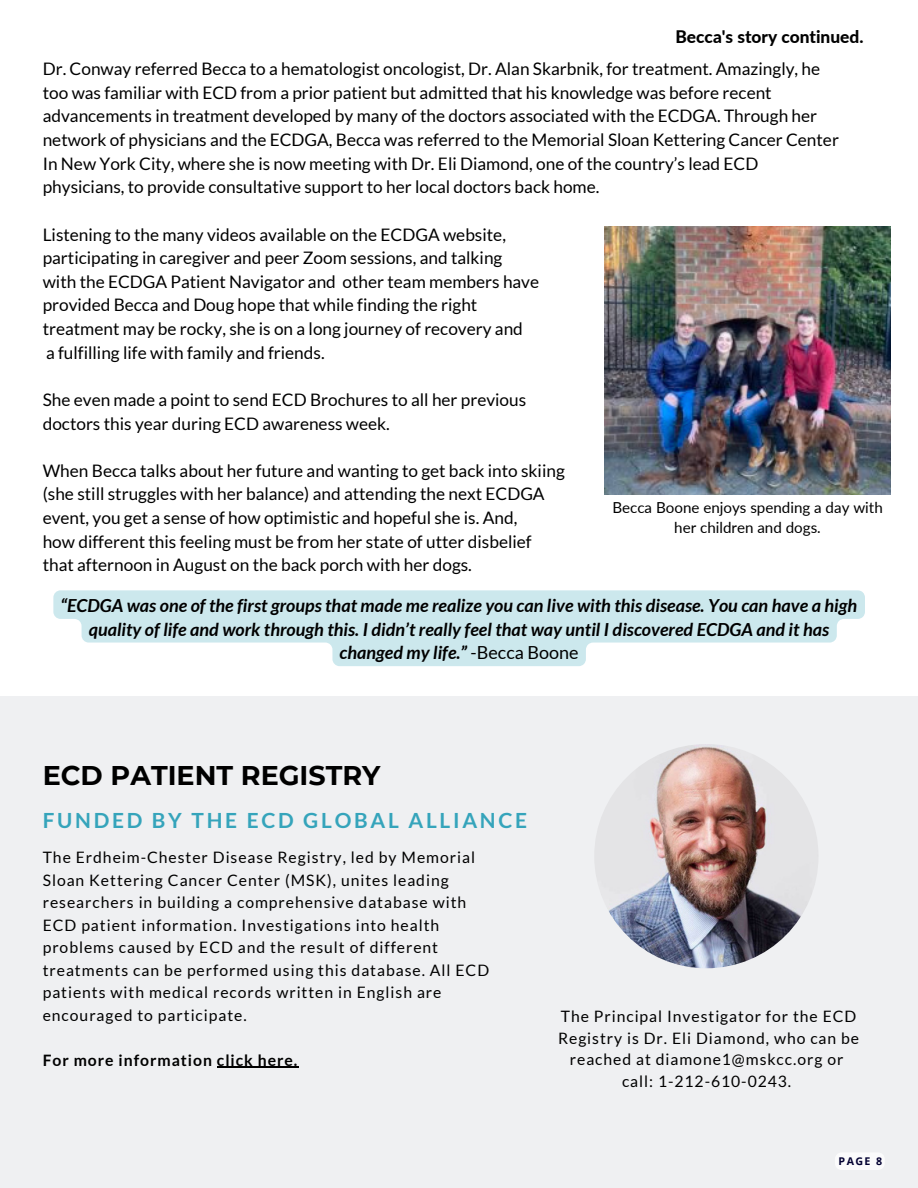
<style>
.page{position:relative;width:918px;height:1188px;background:#fff}
.page>*{position:absolute;margin:0;border:0;box-sizing:border-box;transform-origin:0 0}
.t1{font:700 27px "Montserrat";color:#000}
.t2{font:700 21px "Lato";letter-spacing:.13em;color:#35a4bb}
.t3{font:italic 700 18px/23.7px "Lato";color:#000;text-align:center}
.t4{font:17.25px/23.7px "Lato";color:#000}
.t5{font:800 17.25px "Lato";color:#000}
.t6{font:15.75px/22.5px "Lato";letter-spacing:.06em;color:#000}
.t7{font:700 15.75px "Lato";letter-spacing:.06em;color:#000}
.t8{font:15.15px/20.7px "Lato";color:#000;text-align:center}
.t9{font:700 10.65px "Open Sans";color:#030132}
.s1{font-weight:400;font-style:normal}
</style>
<div class="page">
<img style="left:604px;top:227px;width:287px;height:268px">
<div style="left:0;top:697px;width:918px;height:491px;background:#eff0f2"></div>
<hr style="left:217px;top:1067px;width:81px;height:1px;background:#000">
<img style="left:594px;top:744px;width:225px;height:224px;border-radius:50%">
<svg style="left:835px;top:1153px;width:49px;height:17px"></svg>
<svg style="left:53px;top:590px;width:812px;height:76px;fill:#cce8ed"></svg>
<p class="t5" style="left:675px;top:26px;width:190px">Becca's story continued.</p>
<p class="t4" style="left:43px;top:57px;width:798px">Dr. Conway referred Becca to a hematologist oncologist, Dr. Alan Skarbnik, for treatment. Amazingly, he too was familiar with ECD from a prior patient but admitted that his knowledge was before recent advancements in treatment developed by many of the doctors associated with the ECDGA. Through her network of physicians and the ECDGA, Becca was referred to the Memorial Sloan Kettering Cancer Center In New York City, where she is now meeting with Dr. Eli Diamond, one of the country’s lead ECD physicians, to provide consultative support to her local doctors back home.</p>
<p class="t4" style="left:43px;top:222px;width:498px">Listening to the many videos available on the ECDGA website, participating in caregiver and peer Zoom sessions, and talking with the ECDGA Patient Navigator and other team members have provided Becca and Doug hope that while finding the right treatment may be rocky, she is on a long journey of recovery and<br>a fulfilling life with family and friends.</p>
<p class="t4" style="left:43px;top:387px;width:485px">She even made a point to send ECD Brochures to all her previous doctors this year during ECD awareness week.</p>
<p class="t4" style="left:43px;top:458px;width:524px">When Becca talks about her future and wanting to get back into skiing (she still struggles with her balance) and attending the next ECDGA event, you get a sense of how optimistic and hopeful she is. And,<br>how different this feeling must be from her state of utter disbelief that afternoon in August on the back porch with her dogs.</p>
<p class="t8" style="left:612px;top:496px;width:272px">Becca Boone enjoys spending a day with her children and dogs.</p>
<p class="t3" style="left:61px;top:593px;width:798px">“ECDGA was one of the first groups that made me realize you can live with this disease. You can have a high quality of life and work through this. I didn’t really feel that way until I discovered ECDGA and it has changed my life.” <span class="s1">-Becca Boone</span></p>
<h1 class="t1" style="left:43px;top:758px;width:339px">ECD PATIENT REGISTRY</h1>
<p class="t2" style="left:43px;top:807px;width:486px">FUNDED BY THE ECD GLOBAL ALLIANCE</p>
<p class="t6" style="left:43px;top:846px;width:448px">The Erdheim-Chester Disease Registry, led by Memorial Sloan Kettering Cancer Center (MSK), unites leading researchers in building a comprehensive database with ECD patient information. Investigations into health problems caused by ECD and the result of different treatments can be performed using this database. All ECD patients with medical records written in English are encouraged to participate.</p>
<p class="t7" style="left:43px;top:1050px;width:256px">For more information click here.</p>
<p class="t6" style="left:558px;top:1005px;width:303px;line-height:21.8px;text-align:center">The Principal Investigator for the ECD Registry is Dr. Eli Diamond, who can be reached at diamone1@mskcc.org or call: 1-212-610-0243.</p>
<p class="t9" style="left:839px;top:1154px;width:45px">PAGE 8</p>
</div>
